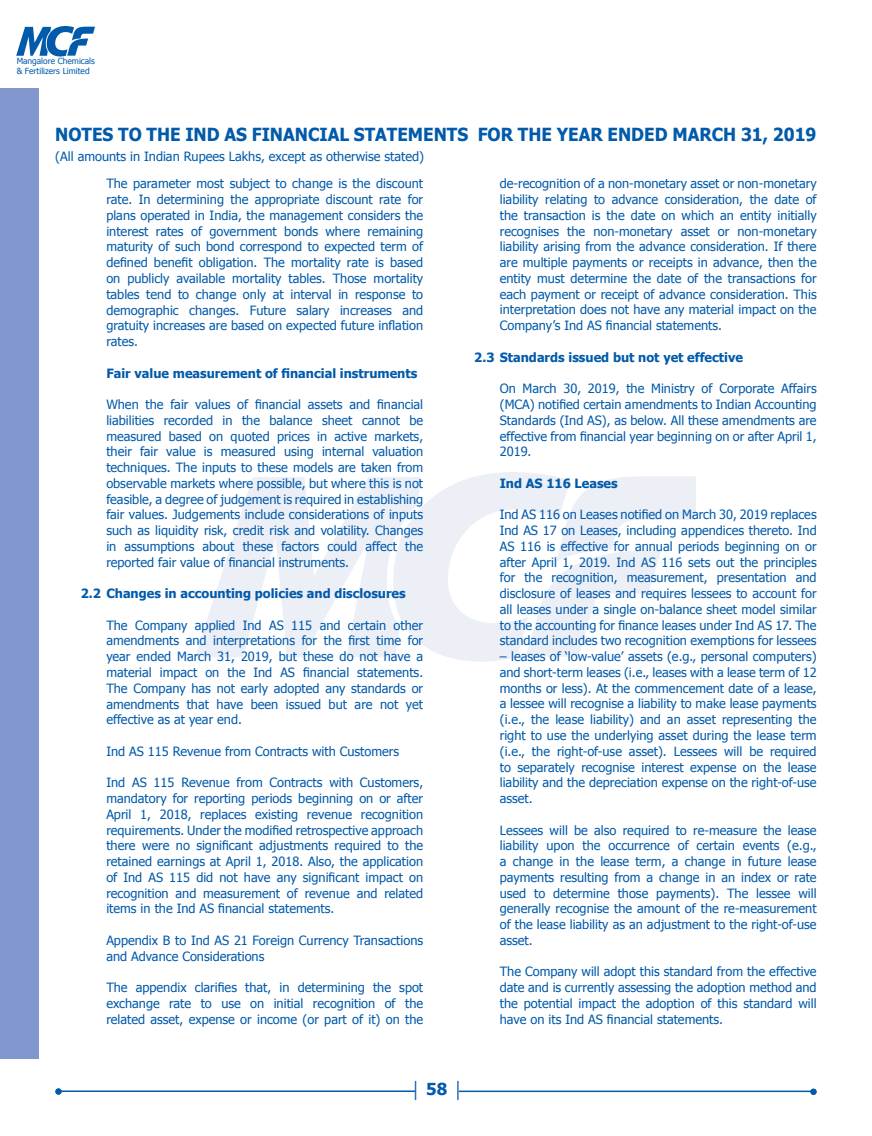
<style>
.page{position:relative;width:872px;height:1136px;background:#fff}
.page>*{position:absolute;margin:0;border:0;box-sizing:border-box;transform-origin:0 0}
.t1{font:700 18px "Tahoma";color:#015aaa;scale:.95 1}
.t2{font:700 16.5px "Tahoma";color:#015aaa}
.t3{font:12.75px/15.8px "Tahoma";color:#015aaa;text-align:justify}
.t4{font:700 12.75px "Tahoma";color:#015aaa}
.t5{font:8.4px/10.1px "Tahoma";color:#015aaa}
</style>
<div class="page">
<hr style="left:59px;top:1090px;width:356px;height:1px;background:#015aaa">
<hr style="left:458px;top:1090px;width:357px;height:1px;background:#015aaa">
<div style="left:55px;top:1088px;width:7px;height:6px;background:#015aaa;border-radius:50%"></div>
<svg style="left:415px;top:1080px;width:1px;height:19px"></svg>
<svg style="left:457px;top:1080px;width:1px;height:19px"></svg>
<img style="left:17px;top:27px;width:78px;height:29px">
<svg style="left:810px;top:1088px;width:6px;height:6px"></svg>
<div style="left:0;top:88px;width:38px;height:969px;background:#8197cd"></div>
<p class="t5" style="left:17px;top:55px;width:80px">Mangalore Chemicals &amp; Fertilizers Limited</p>
<p class="t1" style="left:55px;top:122px;width:803px">NOTES TO THE IND AS FINANCIAL STATEMENTS FOR THE YEAR ENDED MARCH 31, 2019</p>
<p class="t3" style="left:55px;top:148px;width:370px">(All amounts in Indian Rupees Lakhs, except as otherwise stated)</p>
<p class="t3" style="left:106px;top:175px;width:318px">The parameter most subject to change is the discount rate. In determining the appropriate discount rate for plans operated in India, the management considers the interest rates of government bonds where remaining maturity of such bond correspond to expected term of defined benefit obligation. The mortality rate is based on publicly available mortality tables. Those mortality tables tend to change only at interval in response to demographic changes. Future salary increases and gratuity increases are based on expected future inflation rates.</p>
<p class="t4" style="left:106px;top:364px;width:312px">Fair value measurement of financial instruments</p>
<p class="t3" style="left:106px;top:396px;width:318px">When the fair values of financial assets and financial liabilities recorded in the balance sheet cannot be measured based on quoted prices in active markets, their fair value is measured using internal valuation techniques. The inputs to these models are taken from observable markets where possible, but where this is not feasible, a degree of judgement is required in establishing fair values. Judgements include considerations of inputs such as liquidity risk, credit risk and volatility. Changes in assumptions about these factors could affect the reported fair value of financial instruments.</p>
<p class="t4" style="left:81px;top:584px;width:326px">2.2 Changes in accounting policies and disclosures</p>
<p class="t3" style="left:106px;top:616px;width:318px">The Company applied Ind AS 115 and certain other amendments and interpretations for the first time for year ended March 31, 2019, but these do not have a material impact on the Ind AS financial statements.<br>The Company has not early adopted any standards or amendments that have been issued but are not yet effective as at year end.</p>
<p class="t3" style="left:106px;top:742px;width:294px">Ind AS 115 Revenue from Contracts with Customers</p>
<p class="t3" style="left:106px;top:774px;width:318px">Ind AS 115 Revenue from Contracts with Customers, mandatory for reporting periods beginning on or after April 1, 2018, replaces existing revenue recognition requirements. Under the modified retrospective approach there were no significant adjustments required to the retained earnings at April 1, 2018. Also, the application of Ind AS 115 did not have any significant impact on recognition and measurement of revenue and related items in the Ind AS financial statements.</p>
<p class="t3" style="left:106px;top:931px;width:318px">Appendix B to Ind AS 21 Foreign Currency Transactions and Advance Considerations</p>
<p class="t3" style="left:106px;top:978px;width:318px">The appendix clarifies that, in determining the spot exchange rate to use on initial recognition of the related asset, expense or income (or part of it) on the</p>
<p class="t2" style="left:426px;top:1077px;width:23px">58</p>
<p class="t3" style="left:500px;top:175px;width:318px">de-recognition of a non-monetary asset or non-monetary liability relating to advance consideration, the date of the transaction is the date on which an entity initially recognises the non-monetary asset or non-monetary liability arising from the advance consideration. If there are multiple payments or receipts in advance, then the entity must determine the date of the transactions for each payment or receipt of advance consideration. This interpretation does not have any material impact on the Company’s Ind AS financial statements.</p>
<p class="t4" style="left:474px;top:348px;width:270px">2.3 Standards issued but not yet effective</p>
<p class="t3" style="left:500px;top:380px;width:318px">On March 30, 2019, the Ministry of Corporate Affairs (MCA) notified certain amendments to Indian Accounting Standards (Ind AS), as below. All these amendments are effective from financial year beginning on or after April 1, 2019.</p>
<p class="t4" style="left:500px;top:474px;width:119px">Ind AS 116 Leases</p>
<p class="t3" style="left:500px;top:506px;width:318px">Ind AS 116 on Leases notified on March 30, 2019 replaces Ind AS 17 on Leases, including appendices thereto. Ind AS 116 is effective for annual periods beginning on or after April 1, 2019. Ind AS 116 sets out the principles for the recognition, measurement, presentation and disclosure of leases and requires lessees to account for all leases under a single on-balance sheet model similar to the accounting for finance leases under Ind AS 17. The standard includes two recognition exemptions for lessees</p>
<p class="t3" style="left:500px;top:648px;width:318px">– leases of ‘low-value’ assets (e.g., personal computers) and short-term leases (i.e., leases with a lease term of 12 months or less). At the commencement date of a lease, a lessee will recognise a liability to make lease payments (i.e., the lease liability) and an asset representing the right to use the underlying asset during the lease term (i.e., the right-of-use asset). Lessees will be required to separately recognise interest expense on the lease liability and the depreciation expense on the right-of-use asset.</p>
<p class="t3" style="left:500px;top:821px;width:318px">Lessees will be also required to re-measure the lease liability upon the occurrence of certain events (e.g., a change in the lease term, a change in future lease payments resulting from a change in an index or rate used to determine those payments). The lessee will generally recognise the amount of the re-measurement of the lease liability as an adjustment to the right-of-use asset.</p>
<p class="t3" style="left:500px;top:963px;width:318px">The Company will adopt this standard from the effective date and is currently assessing the adoption method and the potential impact the adoption of this standard will have on its Ind AS financial statements.</p>
</div>
